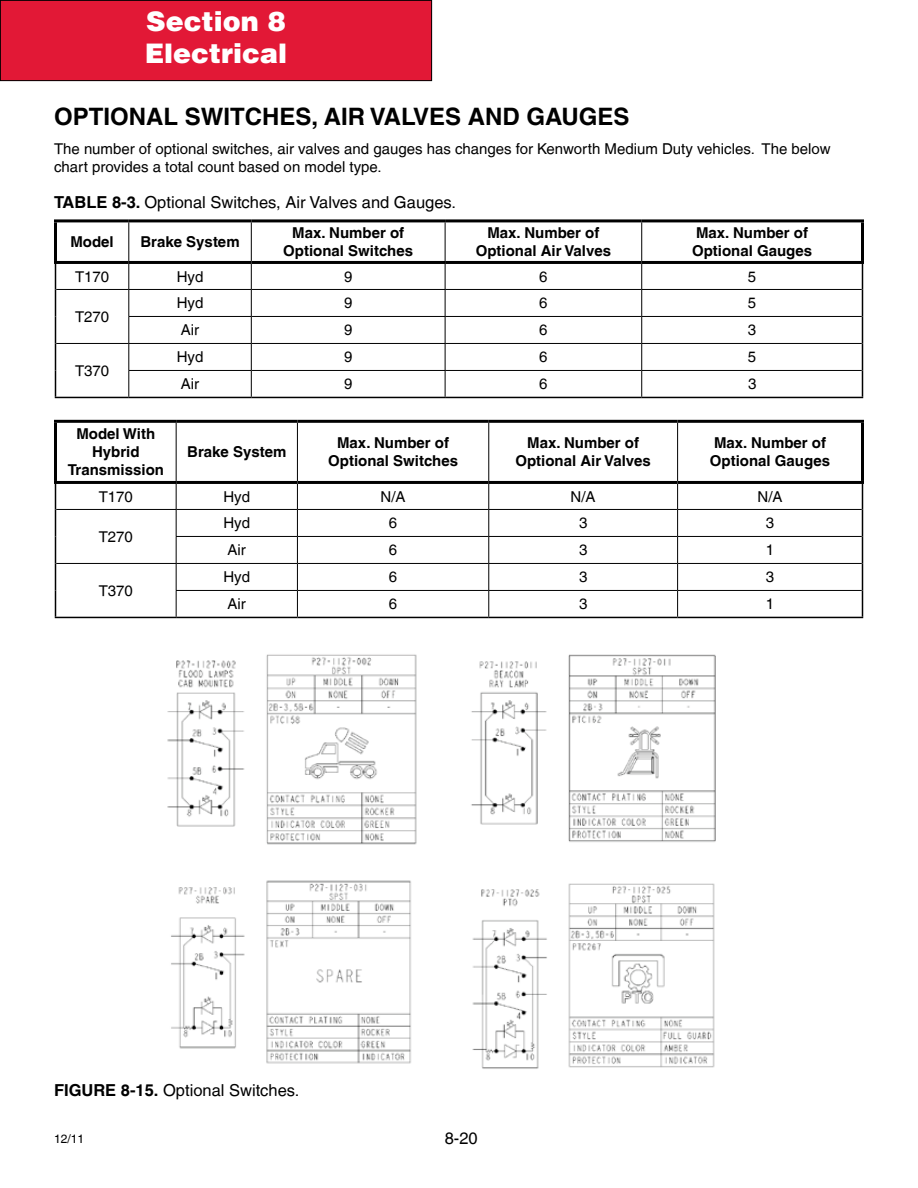
<style>
.page{position:relative;width:918px;height:1188px;background:#fff}
.page>*{position:absolute;margin:0;border:0;box-sizing:border-box;transform-origin:0 0}
.t1{font:900 27px/32.4px "Helvetica LT";color:#fff}
.t2{font:700 24px "Helvetica LT";color:#000}
.t3{font:16.5px "Helvetica LT";color:#000}
.t4{font:700 16.5px "Helvetica LT";color:#000}
.t5{font:15px/18px "Helvetica LT";color:#000}
.t6{font:700 15px/18px "Helvetica LT";color:#000;text-align:center}
.t7{font:12px "Helvetica LT";color:#000}
.s1{font-weight:700}
</style>
<div class="page">
<div style="left:0;top:0;width:432px;height:81px;background:#e21836"></div>
<div style="left:0;top:0;width:432px;height:81px;border:1px solid #000"></div>
<hr style="left:128px;top:222px;width:1px;height:39px;background:#000">
<hr style="left:251px;top:222px;width:1px;height:39px;background:#000">
<hr style="left:445px;top:222px;width:1px;height:39px;background:#000">
<hr style="left:641px;top:222px;width:1px;height:39px;background:#000">
<hr style="left:56px;top:289px;width:73px;height:1px;background:#000">
<hr style="left:129px;top:289px;width:122px;height:1px;background:#000">
<hr style="left:251px;top:289px;width:194px;height:1px;background:#000">
<hr style="left:445px;top:289px;width:197px;height:1px;background:#000">
<hr style="left:642px;top:289px;width:220px;height:1px;background:#000">
<hr style="left:128px;top:316px;width:123px;height:1px;background:#000">
<hr style="left:251px;top:316px;width:194px;height:1px;background:#000">
<hr style="left:445px;top:316px;width:197px;height:1px;background:#000">
<hr style="left:642px;top:316px;width:220px;height:1px;background:#000">
<hr style="left:56px;top:343px;width:73px;height:1px;background:#000">
<hr style="left:129px;top:343px;width:122px;height:1px;background:#000">
<hr style="left:251px;top:343px;width:194px;height:1px;background:#000">
<hr style="left:445px;top:343px;width:197px;height:1px;background:#000">
<hr style="left:642px;top:343px;width:220px;height:1px;background:#000">
<hr style="left:128px;top:370px;width:123px;height:1px;background:#000">
<svg style="left:128px;top:264px;width:1px;height:133px"></svg>
<hr style="left:251px;top:370px;width:194px;height:1px;background:#000">
<svg style="left:251px;top:264px;width:1px;height:133px"></svg>
<hr style="left:445px;top:370px;width:197px;height:1px;background:#000">
<svg style="left:445px;top:264px;width:1px;height:133px"></svg>
<hr style="left:642px;top:370px;width:220px;height:1px;background:#000">
<svg style="left:641px;top:264px;width:1px;height:133px"></svg>
<hr style="left:54px;top:219px;width:75px;height:3px;background:#000">
<hr style="left:54px;top:222px;width:3px;height:39px;background:#000">
<hr style="left:129px;top:219px;width:122px;height:3px;background:#000">
<hr style="left:251px;top:219px;width:194px;height:3px;background:#000">
<hr style="left:445px;top:219px;width:197px;height:3px;background:#000">
<hr style="left:642px;top:219px;width:222px;height:3px;background:#000">
<hr style="left:861px;top:222px;width:3px;height:39px;background:#000">
<hr style="left:54px;top:261px;width:75px;height:3px;background:#000">
<hr style="left:129px;top:261px;width:122px;height:3px;background:#000">
<hr style="left:251px;top:261px;width:194px;height:3px;background:#000">
<hr style="left:445px;top:261px;width:197px;height:3px;background:#000">
<hr style="left:642px;top:261px;width:222px;height:3px;background:#000">
<svg style="left:55px;top:264px;width:1px;height:133px"></svg>
<hr style="left:55px;top:397px;width:74px;height:1px;background:#000">
<svg style="left:862px;top:264px;width:1px;height:133px"></svg>
<hr style="left:129px;top:397px;width:122px;height:1px;background:#000">
<hr style="left:251px;top:397px;width:194px;height:1px;background:#000">
<hr style="left:445px;top:397px;width:197px;height:1px;background:#000">
<hr style="left:642px;top:397px;width:221px;height:1px;background:#000">
<hr style="left:176px;top:423px;width:1px;height:58px;background:#000">
<hr style="left:297px;top:423px;width:1px;height:58px;background:#000">
<hr style="left:488px;top:423px;width:1px;height:58px;background:#000">
<hr style="left:677px;top:423px;width:1px;height:58px;background:#000">
<hr style="left:56px;top:509px;width:120px;height:1px;background:#000">
<hr style="left:176px;top:509px;width:121px;height:1px;background:#000">
<hr style="left:297px;top:509px;width:192px;height:1px;background:#000">
<hr style="left:489px;top:509px;width:189px;height:1px;background:#000">
<hr style="left:678px;top:509px;width:184px;height:1px;background:#000">
<hr style="left:176px;top:536px;width:121px;height:1px;background:#000">
<hr style="left:297px;top:536px;width:192px;height:1px;background:#000">
<hr style="left:489px;top:536px;width:189px;height:1px;background:#000">
<hr style="left:678px;top:536px;width:184px;height:1px;background:#000">
<hr style="left:56px;top:563px;width:120px;height:1px;background:#000">
<hr style="left:176px;top:563px;width:121px;height:1px;background:#000">
<hr style="left:297px;top:563px;width:192px;height:1px;background:#000">
<hr style="left:489px;top:563px;width:189px;height:1px;background:#000">
<hr style="left:678px;top:563px;width:184px;height:1px;background:#000">
<hr style="left:176px;top:590px;width:121px;height:1px;background:#000">
<svg style="left:176px;top:484px;width:1px;height:133px"></svg>
<hr style="left:297px;top:590px;width:192px;height:1px;background:#000">
<svg style="left:297px;top:484px;width:1px;height:133px"></svg>
<hr style="left:489px;top:590px;width:189px;height:1px;background:#000">
<svg style="left:488px;top:484px;width:1px;height:133px"></svg>
<hr style="left:678px;top:590px;width:184px;height:1px;background:#000">
<svg style="left:677px;top:484px;width:1px;height:133px"></svg>
<hr style="left:54px;top:420px;width:122px;height:3px;background:#000">
<hr style="left:54px;top:423px;width:3px;height:58px;background:#000">
<hr style="left:176px;top:420px;width:121px;height:3px;background:#000">
<hr style="left:297px;top:420px;width:192px;height:3px;background:#000">
<hr style="left:489px;top:420px;width:189px;height:3px;background:#000">
<hr style="left:678px;top:420px;width:186px;height:3px;background:#000">
<hr style="left:861px;top:423px;width:3px;height:58px;background:#000">
<hr style="left:54px;top:481px;width:122px;height:3px;background:#000">
<hr style="left:176px;top:481px;width:121px;height:3px;background:#000">
<hr style="left:297px;top:481px;width:192px;height:3px;background:#000">
<hr style="left:489px;top:481px;width:189px;height:3px;background:#000">
<hr style="left:678px;top:481px;width:186px;height:3px;background:#000">
<svg style="left:55px;top:484px;width:1px;height:133px"></svg>
<hr style="left:55px;top:617px;width:121px;height:1px;background:#000">
<svg style="left:862px;top:484px;width:1px;height:133px"></svg>
<hr style="left:176px;top:617px;width:121px;height:1px;background:#000">
<hr style="left:297px;top:617px;width:192px;height:1px;background:#000">
<hr style="left:489px;top:617px;width:189px;height:1px;background:#000">
<hr style="left:678px;top:617px;width:185px;height:1px;background:#000">
<img style="left:167px;top:654px;width:250px;height:191px">
<img style="left:471px;top:654px;width:245px;height:188px">
<img style="left:171px;top:880px;width:240px;height:184px">
<img style="left:472px;top:883px;width:243px;height:186px">
<h1 class="t1" style="left:145px;top:4px;width:144px">Section 8<br>Electrical</h1>
<h2 class="t2" style="left:54px;top:102px;width:577px">OPTIONAL SWITCHES, AIR VALVES AND GAUGES</h2>
<p class="t5" style="left:54px;top:140px;width:778px">The number of optional switches, air valves and gauges has changes for Kenworth Medium Duty vehicles. The below chart provides a total count based on model type.</p>
<p class="t4" style="left:54px;top:192px;width:12px">table</p>
<p class="t3" style="left:112px;top:193px;width:346px"><span class="s1">8-3.</span> Optional Switches, Air Valves and Gauges.</p>
<p class="t6" style="left:70px;top:233px;width:45px">Model</p>
<p class="t6" style="left:140px;top:233px;width:101px">Brake System</p>
<p class="t6" style="left:283px;top:224px;width:131px">Max. Number of<br>Optional Switches</p>
<p class="t6" style="left:476px;top:224px;width:137px">Max. Number of<br>Optional Air Valves</p>
<p class="t6" style="left:692px;top:224px;width:122px;text-align:left">Max. Number of<br>Optional Gauges</p>
<p class="t5" style="left:75px;top:268px;width:36px">T170</p>
<p class="t5" style="left:177px;top:268px;width:28px">Hyd</p>
<p class="t5" style="left:344px;top:268px;width:10px">9</p>
<p class="t5" style="left:539px;top:268px;width:10px">6</p>
<p class="t5" style="left:748px;top:268px;width:10px">5</p>
<p class="t5" style="left:75px;top:308px;width:36px">T270</p>
<p class="t5" style="left:177px;top:294px;width:28px">Hyd</p>
<p class="t5" style="left:344px;top:294px;width:10px">9</p>
<p class="t5" style="left:539px;top:294px;width:10px">6</p>
<p class="t5" style="left:748px;top:294px;width:10px">5</p>
<p class="t5" style="left:181px;top:321px;width:20px">Air</p>
<p class="t5" style="left:344px;top:321px;width:10px">9</p>
<p class="t5" style="left:539px;top:321px;width:10px">6</p>
<p class="t5" style="left:748px;top:321px;width:10px">3</p>
<p class="t5" style="left:75px;top:361px;width:36px">T370</p>
<p class="t5" style="left:177px;top:348px;width:28px">Hyd</p>
<p class="t5" style="left:344px;top:348px;width:10px">9</p>
<p class="t5" style="left:539px;top:348px;width:10px">6</p>
<p class="t5" style="left:748px;top:348px;width:10px">5</p>
<p class="t5" style="left:181px;top:375px;width:20px">Air</p>
<p class="t5" style="left:344px;top:375px;width:10px">9</p>
<p class="t5" style="left:539px;top:375px;width:10px">6</p>
<p class="t5" style="left:748px;top:375px;width:10px">3</p>
<p class="t6" style="left:68px;top:425px;width:98px">Model With<br>Hybrid<br>Transmission</p>
<p class="t6" style="left:187px;top:443px;width:101px">Brake System</p>
<p class="t6" style="left:328px;top:434px;width:131px">Max. Number of<br>Optional Switches</p>
<p class="t6" style="left:515px;top:434px;width:137px">Max. Number of<br>Optional Air Valves</p>
<p class="t6" style="left:710px;top:434px;width:122px;text-align:left">Max. Number of<br>Optional Gauges</p>
<p class="t5" style="left:99px;top:488px;width:36px">T170</p>
<p class="t5" style="left:223px;top:488px;width:28px">Hyd</p>
<p class="t5" style="left:381px;top:488px;width:27px">N/A</p>
<p class="t5" style="left:571px;top:488px;width:27px">N/A</p>
<p class="t5" style="left:758px;top:488px;width:27px">N/A</p>
<p class="t5" style="left:99px;top:528px;width:36px">T270</p>
<p class="t5" style="left:223px;top:514px;width:28px">Hyd</p>
<p class="t5" style="left:389px;top:514px;width:10px">6</p>
<p class="t5" style="left:579px;top:514px;width:10px">3</p>
<p class="t5" style="left:766px;top:514px;width:10px">3</p>
<p class="t5" style="left:228px;top:541px;width:20px">Air</p>
<p class="t5" style="left:389px;top:541px;width:10px">6</p>
<p class="t5" style="left:579px;top:541px;width:10px">3</p>
<p class="t5" style="left:766px;top:541px;width:10px">1</p>
<p class="t5" style="left:99px;top:581px;width:36px">T370</p>
<p class="t5" style="left:223px;top:568px;width:28px">Hyd</p>
<p class="t5" style="left:389px;top:568px;width:10px">6</p>
<p class="t5" style="left:579px;top:568px;width:10px">3</p>
<p class="t5" style="left:766px;top:568px;width:10px">3</p>
<p class="t5" style="left:228px;top:595px;width:20px">Air</p>
<p class="t5" style="left:389px;top:595px;width:10px">6</p>
<p class="t5" style="left:579px;top:595px;width:10px">3</p>
<p class="t5" style="left:766px;top:595px;width:10px">1</p>
<p class="t4" style="left:54px;top:1080px;width:22px">Figure</p>
<p class="t3" style="left:121px;top:1080px;width:177px"><span class="s1">8-15.</span> Optional Switches.</p>
<p class="t7" style="left:54px;top:1131px;width:32px">12/11</p>
<p class="t3" style="left:445px;top:1129px;width:35px">8-20</p>
</div>
